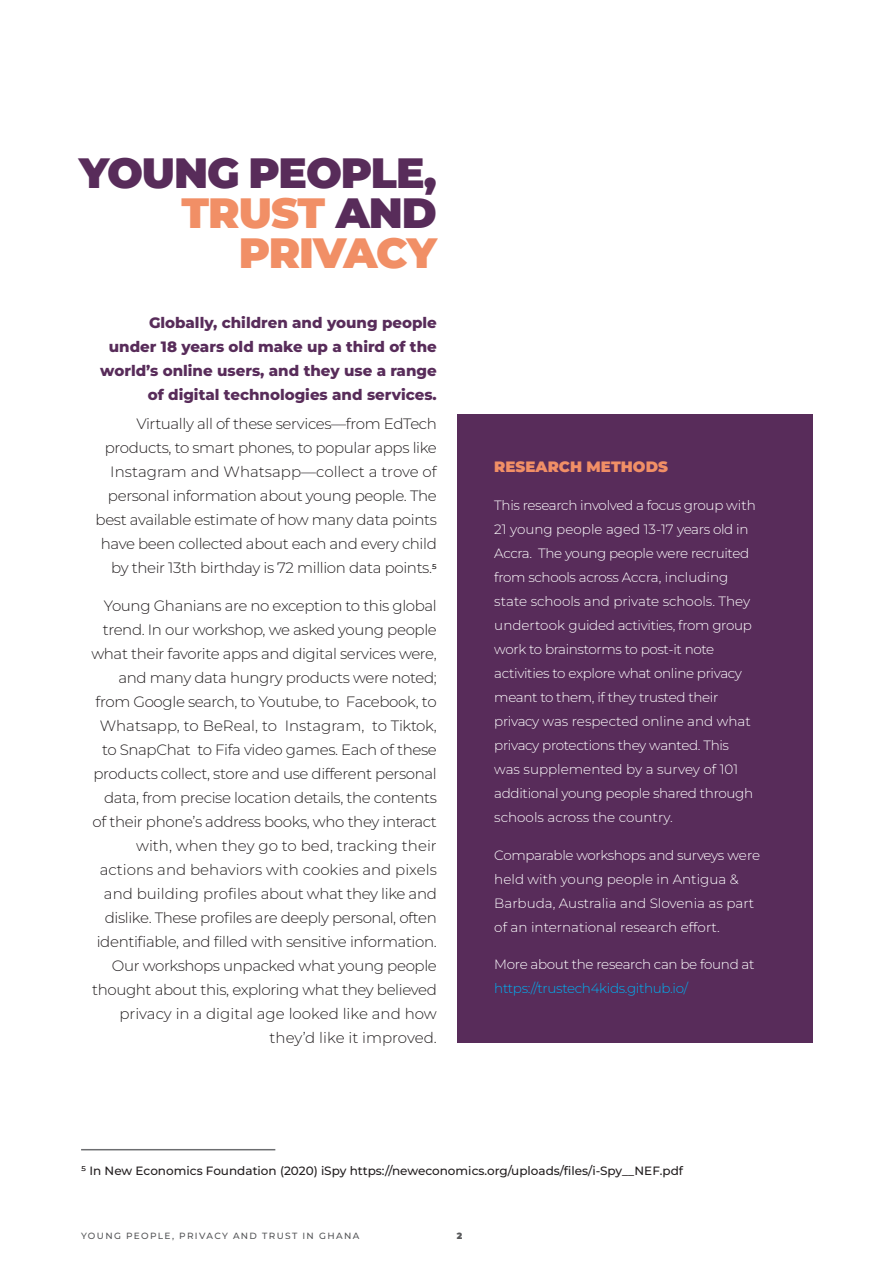
<style>
.page{position:relative;width:894px;height:1263px;background:#fff}
.page>*{position:absolute;margin:0;border:0;box-sizing:border-box;transform-origin:0 0}
.t1{font:900 42.3px/40px "Montserrat";letter-spacing:-.025em;color:#582c5a;text-align:right}
.t2{font:300 15px/24px "Montserrat";letter-spacing:-.025em;color:#231f20;text-align:right}
.t3{font:800 15px/24px "Montserrat";color:#582c5a;text-align:right}
.t4{font:900 15px "Montserrat";color:#f18f66}
.t5{font:300 13.5px/24px "Montserrat";letter-spacing:-.025em;color:#fff}
.t6{font:300 13.5px/24px "Montserrat";color:#fff}
.t7{font:300 13.5px "Montserrat";letter-spacing:-.025em;color:#00aeef}
.t8{font:500 12px "Montserrat";color:#231f20}
.t9{font:500 9px "Montserrat";letter-spacing:.15em;color:#57585a}
.t10{font:900 9px "Montserrat";color:#57585a}
.s1{color:#f18f66}
.s2{font-weight:500;font-size:12px}
</style>
<div class="page">
<div style="left:457px;top:414px;width:355px;height:628px;background:#582c5a"></div>
<hr style="left:81px;top:1149px;width:194px;height:1px;background:#6c6d70">
<h1 class="t1" style="left:79px;top:152px;width:359px">YOUNG PEOPLE,<br><span class="s1">TRUST</span> AND<br><span class="s1">PRIVACY</span></h1>
<p class="t3" style="left:100px;top:310px;width:338px">Globally, children and young people under 18 years old make up a third of the world’s online users, and they use a range of digital technologies and services.</p>
<p class="t2" style="left:96px;top:411px;width:342px">Virtually all of these services—from EdTech products, to smart phones, to popular apps like Instagram and Whatsapp—collect a trove of personal information about young people. The best available estimate of how many data points have been collected about each and every child by their 13th birthday is 72 million data points.<span class="s2">⁵</span></p>
<p class="t2" style="left:91px;top:593px;width:347px">Young Ghanians are no exception to this global trend. In our workshop, we asked young people what their favorite apps and digital services were, and many data hungry products were noted; from Google search, to Youtube, to Facebook, to Whatsapp, to BeReal, to Instagram, to Tiktok, to SnapChat to Fifa video games. Each of these products collect, store and use different personal data, from precise location details, the contents of their phone’s address books, who they interact with, when they go to bed, tracking their actions and behaviors with cookies and pixels and building profiles about what they like and dislike. These profiles are deeply personal, often identifiable, and filled with sensitive information.<br>Our workshops unpacked what young people thought about this, exploring what they believed privacy in a digital age looked like and how they’d like it improved.</p>
<p class="t4" style="left:494px;top:457px;width:175px">RESEARCH METHODS</p>
<p class="t5" style="left:494px;top:493px;width:263px">This research involved a focus group with 21 young people aged 13-17 years old in Accra. The young people were recruited from schools across Accra, including state schools and private schools. They undertook guided activities, from group work to brainstorms to post-it note activities to explore what online privacy meant to them, if they trusted their privacy was respected online and what privacy protections they wanted. This was supplemented by a survey of 101 additional young people shared through schools across the country.</p>
<p class="t6" style="left:494px;top:842px;width:267px">Comparable workshops and surveys were held with young people in Antigua &amp; Barbuda, Australia and Slovenia as part of an international research effort.</p>
<p class="t5" style="left:494px;top:952px;width:261px">More about the research can be found at</p>
<p class="t7" style="left:494px;top:979px;width:195px">https://trustech4kids.github.io/</p>
<p class="t8" style="left:81px;top:1163px;width:603px">⁵ In New Economics Foundation (2020) iSpy https://neweconomics.org/uploads/files/i-Spy__NEF.pdf</p>
<p class="t9" style="left:81px;top:1229px;width:279px">YOUNG PEOPLE, PRIVACY AND TRUST IN GHANA</p>
<p class="t10" style="left:456px;top:1229px;width:7px">2</p>
</div>
